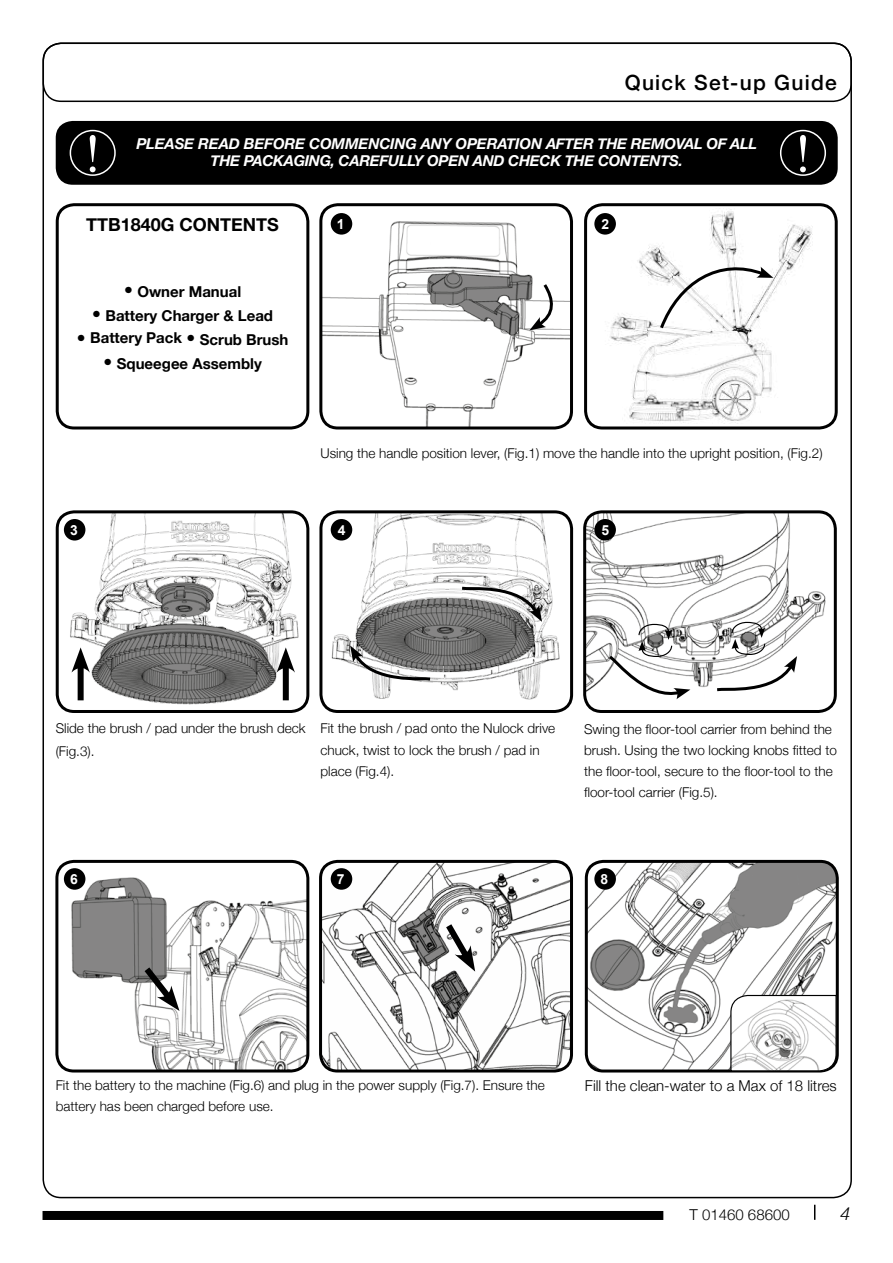
<style>
.page{position:relative;width:893px;height:1263px;background:#fff}
.page>*{position:absolute;margin:0;border:0;box-sizing:border-box;transform-origin:0 0}
.t1{font:54px "Times New Roman";color:#fff}
.t2{font:500 21px "Helvetica Neue";letter-spacing:.06em;color:#000}
.t3{font:700 18px "Helvetica Neue";color:#000}
.t4{font:italic 300 18px "Helvetica Neue";color:#000}
.t5{font:italic 700 15px "Helvetica Neue";letter-spacing:-.02em;color:#fff}
.t6{font:700 15px "Helvetica Neue";color:#000}
.t7{font:300 15px "Helvetica Neue";color:#000}
.t8{font:700 13.95px "Arial";color:#fff}
.t9{font:300 13.5px/21px "Helvetica Neue";color:#000}
</style>
<div class="page">
<svg style="left:814px;top:1205px;width:1px;height:15px"></svg>
<div style="left:43px;top:1211px;width:620px;height:9px;background:#000"></div>
<img style="left:323px;top:514px;width:249px;height:196px">
<div style="left:319px;top:510px;width:254px;height:203px;border:3px solid #000;border-radius:17px"></div>
<div style="left:56px;top:203px;width:253px;height:226px;border:3px solid #000;border-radius:17px"></div>
<img style="left:322px;top:207px;width:249px;height:221px">
<div style="left:319px;top:203px;width:254px;height:226px;border:3px solid #000;border-radius:17px"></div>
<img style="left:601px;top:209px;width:212px;height:215px">
<div style="left:584px;top:203px;width:254px;height:226px;border:3px solid #000;border-radius:17px"></div>
<img style="left:587px;top:514px;width:246px;height:196px">
<div style="left:583px;top:510px;width:254px;height:203px;border:3px solid #000;border-radius:17px"></div>
<div style="left:43px;top:43px;width:809px;height:59px;border:2px solid #000;border-radius:18px"></div>
<div style="left:56px;top:121px;width:782px;height:64px;background:#000;border-radius:17px"></div>
<div style="left:780px;top:130px;width:46px;height:46px;border:2px solid #fff;border-radius:50%"></div>
<div style="left:70px;top:130px;width:46px;height:46px;border:2px solid #fff;border-radius:50%"></div>
<img style="left:59px;top:861px;width:249px;height:210px">
<div style="left:55px;top:860px;width:254px;height:212px;border:3px solid #000;border-radius:17px"></div>
<img style="left:586px;top:861px;width:249px;height:210px">
<div style="left:585px;top:860px;width:254px;height:212px;border:3px solid #000;border-radius:17px"></div>
<img style="left:322px;top:861px;width:249px;height:210px">
<div style="left:319px;top:860px;width:254px;height:212px;border:3px solid #000;border-radius:17px"></div>
<img style="left:57px;top:513px;width:251px;height:197px">
<div style="left:56px;top:510px;width:253px;height:203px;border:3px solid #000;border-radius:17px"></div>
<svg style="left:139px;top:961px;width:41px;height:50px"></svg>
<svg style="left:440px;top:917px;width:36px;height:54px"></svg>
<div style="left:64px;top:519px;width:21px;height:21px;background:#000;border-radius:50%"></div>
<div style="left:64px;top:868px;width:21px;height:22px;background:#000;border-radius:50%"></div>
<div style="left:594px;top:868px;width:22px;height:22px;background:#000;border-radius:50%"></div>
<div style="left:331px;top:868px;width:21px;height:22px;background:#000;border-radius:50%"></div>
<div style="left:331px;top:213px;width:21px;height:22px;background:#000;border-radius:50%"></div>
<div style="left:331px;top:519px;width:21px;height:21px;background:#000;border-radius:50%"></div>
<div style="left:594px;top:213px;width:22px;height:22px;background:#000;border-radius:50%"></div>
<div style="left:594px;top:519px;width:22px;height:21px;background:#000;border-radius:50%"></div>
<div style="left:283px;top:662px;width:6px;height:38px;background:#000"></div>
<svg style="left:277px;top:647px;width:18px;height:26px"></svg>
<div style="left:78px;top:662px;width:6px;height:38px;background:#000"></div>
<svg style="left:71px;top:647px;width:19px;height:26px"></svg>
<svg style="left:529px;top:281px;width:26px;height:49px"></svg>
<svg style="left:658px;top:257px;width:115px;height:75px"></svg>
<svg style="left:459px;top:583px;width:83px;height:39px"></svg>
<svg style="left:350px;top:645px;width:84px;height:39px"></svg>
<svg style="left:714px;top:621px;width:83px;height:73px"></svg>
<svg style="left:606px;top:623px;width:84px;height:78px"></svg>
<svg style="left:730px;top:994px;width:107px;height:78px"></svg>
<h1 class="t1" style="left:84px;top:117px;width:19px">!</h1>
<h2 class="t2" style="left:625px;top:66px;width:214px">Quick Set-up Guide</h2>
<p class="t5" style="left:136px;top:132px;width:622px">PLEASE READ BEFORE COMMENCING ANY OPERATION AFTER THE REMOVAL OF ALL</p>
<p class="t5" style="left:211px;top:149px;width:474px">THE PACKAGING, CAREFULLY OPEN AND CHECK THE CONTENTS.</p>
<h1 class="t1" style="left:794px;top:117px;width:19px">!</h1>
<h3 class="t3" style="left:86px;top:210px;width:194px">TTB1840G CONTENTS</h3>
<p class="t6" style="left:124px;top:279px;width:119px">● Owner Manual</p>
<p class="t6" style="left:92px;top:303px;width:183px">● Battery Charger &amp; Lead</p>
<p class="t6" style="left:77px;top:326px;width:213px">● Battery Pack ● Scrub Brush</p>
<p class="t6" style="left:103px;top:351px;width:160px">● Squeegee Assembly</p>
<p class="t8" style="left:70px;top:521px;width:9px">3</p>
<p class="t8" style="left:337px;top:215px;width:9px">1</p>
<p class="t8" style="left:601px;top:215px;width:9px">2</p>
<p class="t9" style="left:320px;top:441px;width:504px">Using the handle position lever, (Fig.1) move the handle into the upright position, (Fig.2)</p>
<p class="t8" style="left:338px;top:521px;width:9px">4</p>
<p class="t8" style="left:601px;top:521px;width:9px">5</p>
<p class="t9" style="left:56px;top:716px;width:251px;line-height:22.5px">Slide the brush / pad under the brush deck (Fig.3).</p>
<p class="t9" style="left:320px;top:717px;width:236px">Fit the brush / pad onto the Nulock drive chuck, twist to lock the brush / pad in place (Fig.4).</p>
<p class="t9" style="left:584px;top:717px;width:254px">Swing the floor-tool carrier from behind the brush. Using the two locking knobs fitted to the floor-tool, secure to the floor-tool to the floor-tool carrier (Fig.5).</p>
<p class="t8" style="left:70px;top:870px;width:9px">6</p>
<p class="t8" style="left:337px;top:870px;width:9px">7</p>
<p class="t8" style="left:600px;top:870px;width:9px">8</p>
<p class="t9" style="left:56px;top:1073px;width:491px">Fit the battery to the machine (Fig.6) and plug in the power supply (Fig.7). Ensure the</p>
<p class="t7" style="left:585px;top:1074px;width:253px">Fill the clean-water to a Max of 18 litres</p>
<p class="t9" style="left:56px;top:1094px;width:219px">battery has been charged before use.</p>
<p class="t7" style="left:690px;top:1203px;width:102px">T 01460 68600</p>
<h3 class="t4" style="left:840px;top:1200px;width:12px">4</h3>
</div>
